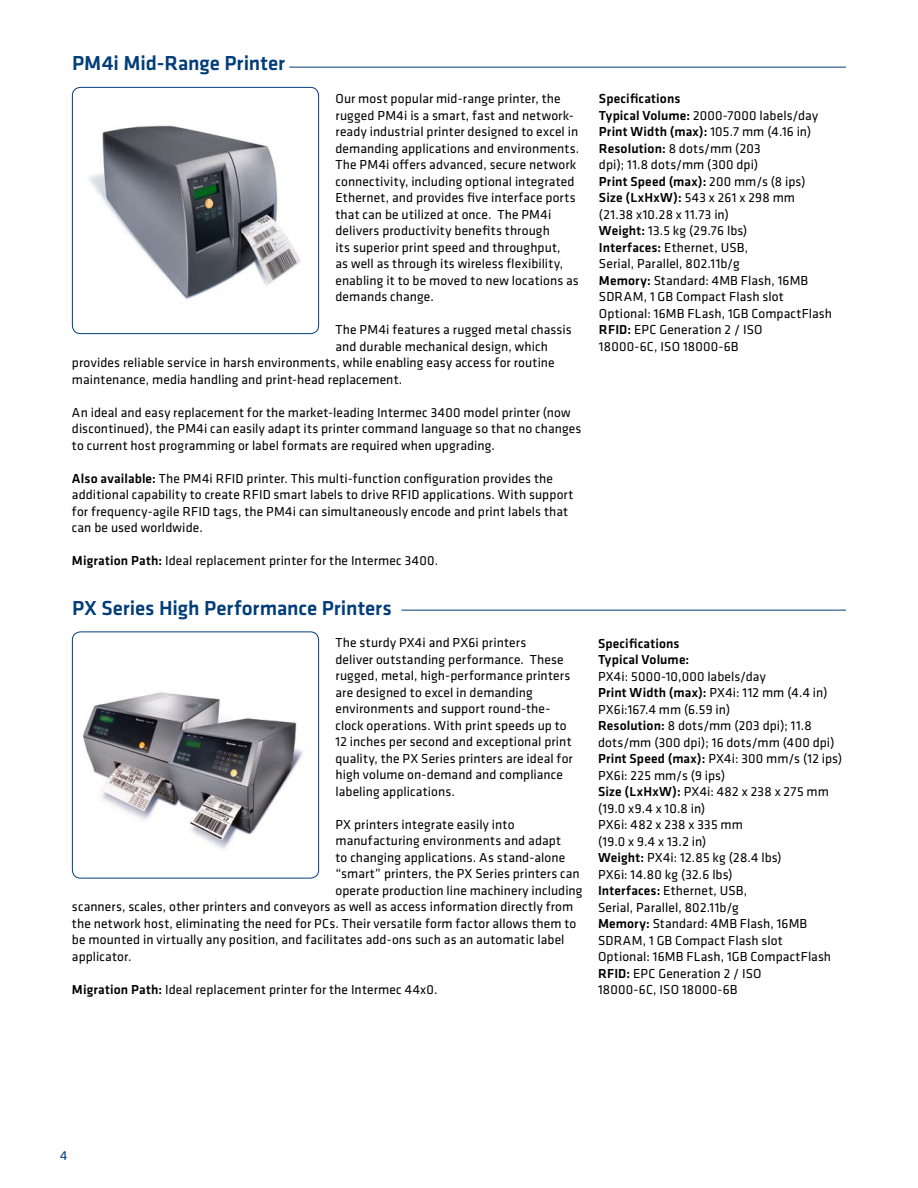
<style>
.page{position:relative;width:918px;height:1188px;background:#fff}
.page>*{position:absolute;margin:0;border:0;box-sizing:border-box;transform-origin:0 0}
.t1{font:500 21px "Klavika";color:#003d79}
.t2{font:13.5px/16.5px "Klavika";letter-spacing:.01em;color:#000}
.t3{font:500 13.5px/16.5px "Klavika";letter-spacing:.01em;color:#000}
.t4{font:13.5px "Klavika";color:#003d79}
.s1{font-weight:500}
</style>
<div class="page">
<div style="left:72px;top:87px;width:247px;height:247px;border:1px solid #003d79;border-radius:8px"></div>
<img style="left:89px;top:125px;width:212px;height:174px">
<div style="left:72px;top:632px;width:247px;height:247px;border:1px solid #003d79;border-radius:8px"></div>
<img style="left:82px;top:692px;width:221px;height:157px">
<hr style="left:289px;top:67px;width:557px;height:1px;background:#003d79">
<hr style="left:401px;top:610px;width:445px;height:1px;background:#003d79">
<h1 class="t1" style="left:72px;top:49px;width:215px">PM4i Mid-Range Printer</h1>
<p class="t2" style="left:336px;top:90px;width:245px">Our most popular mid-range printer, the rugged PM4i is a smart, fast and network&shy;ready industrial printer designed to excel in demanding applications and environments.<br>The PM4i offers advanced, secure network connectivity, including optional integrated Ethernet, and provides five interface ports that can be utilized at once. The PM4i delivers productivity benefits through<br>its superior print speed and throughput,<br>as well as through its wireless flexibility, enabling it to be moved to new locations as demands change.</p>
<p class="t2" style="left:336px;top:321px;width:238px">The PM4i features a rugged metal chassis</p>
<p class="t2" style="left:336px;top:337px;width:214px">and durable mechanical design, which</p>
<p class="t2" style="left:72px;top:354px;width:484px">provides reliable service in harsh environments, while enabling easy access for routine</p>
<p class="t2" style="left:72px;top:370px;width:332px">maintenance, media handling and print-head replacement.</p>
<p class="t2" style="left:72px;top:403px;width:511px">An ideal and easy replacement for the market-leading Intermec 3400 model printer (now discontinued), the PM4i can easily adapt its printer command language so that no changes to current host programming or label formats are required when upgrading.</p>
<p class="t2" style="left:72px;top:469px;width:503px"><span class="s1">Also available:</span> The PM4i RFID printer. This multi-function configuration provides the additional capability to create RFID smart labels to drive RFID applications. With support for frequency-agile RFID tags, the PM4i can simultaneously encode and print labels that can be used worldwide.</p>
<p class="t2" style="left:72px;top:552px;width:368px"><span class="s1">Migration Path:</span> Ideal replacement printer for the Intermec 3400.</p>
<h1 class="t1" style="left:72px;top:594px;width:321px">PX Series High Performance Printers</h1>
<p class="t2" style="left:336px;top:634px;width:239px">The sturdy PX4i and PX6i printers<br>deliver outstanding performance. These rugged, metal, high-performance printers are designed to excel in demanding environments and support round-the&shy;clock operations. With print speeds up to 12 inches per second and exceptional print quality, the PX Series printers are ideal for high volume on-demand and compliance labeling applications.</p>
<p class="t2" style="left:336px;top:816px;width:181px">PX printers integrate easily into</p>
<p class="t2" style="left:336px;top:832px;width:227px">manufacturing environments and adapt</p>
<p class="t2" style="left:336px;top:849px;width:231px">to changing applications. As stand-alone</p>
<p class="t2" style="left:336px;top:865px;width:246px">“smart” printers, the PX Series printers can</p>
<p class="t2" style="left:336px;top:882px;width:249px">operate production line machinery including</p>
<p class="t2" style="left:72px;top:898px;width:503px">scanners, scales, other printers and conveyors as well as access information directly from</p>
<p class="t2" style="left:72px;top:915px;width:506px">the network host, eliminating the need for PCs. Their versatile form factor allows them to</p>
<p class="t2" style="left:72px;top:931px;width:494px">be mounted in virtually any position, and facilitates add-ons such as an automatic label</p>
<p class="t2" style="left:72px;top:948px;width:61px">applicator.</p>
<p class="t2" style="left:72px;top:981px;width:367px"><span class="s1">Migration Path:</span> Ideal replacement printer for the Intermec 44x0.</p>
<p class="t2" style="left:599px;top:90px;width:235px"><span class="s1">Specifications<br>Typical Volume:</span> 2000-7000 labels/day<br><span class="s1">Print Width (max):</span> 105.7 mm (4.16 in)<br><span class="s1">Resolution:</span> 8 dots/mm (203<br>dpi); 11.8 dots/mm (300 dpi)<br><span class="s1">Print Speed (max):</span> 200 mm/s (8 ips)<br><span class="s1">Size (LxHxW):</span> 543 x 261 x 298 mm (21.38 x10.28 x 11.73 in)<br><span class="s1">Weight:</span> 13.5 kg (29.76 lbs)<br><span class="s1">Interfaces:</span> Ethernet, USB,<br>Serial, Parallel, 802.11b/g<br><span class="s1">Memory:</span> Standard: 4MB Flash, 16MB<br>SDRAM, 1 GB Compact Flash slot<br>Optional: 16MB FLash, 1GB CompactFlash<br><span class="s1">RFID:</span> EPC Generation 2 / ISO<br>18000-6C, ISO 18000-6B</p>
<p class="t3" style="left:598px;top:635px;width:93px">Specifications<br>Typical Volume:</p>
<p class="t2" style="left:598px;top:668px;width:246px">PX4i: 5000-10,000 labels/day<br><span class="s1">Print Width (max):</span> PX4i: 112 mm (4.4 in)<br>PX6i:167.4 mm (6.59 in)<br><span class="s1">Resolution:</span> 8 dots/mm (203 dpi); 11.8 dots/mm (300 dpi); 16 dots/mm (400 dpi)<br><span class="s1">Print Speed (max):</span> PX4i: 300 mm/s (12 ips)<br>PX6i: 225 mm/s (9 ips)<br><span class="s1">Size (LxHxW):</span> PX4i: 482 x 238 x 275 mm (19.0 x9.4 x 10.8 in)<br>PX6i: 482 x 238 x 335 mm<br>(19.0 x 9.4 x 13.2 in)<br><span class="s1">Weight:</span> PX4i: 12.85 kg (28.4 lbs)<br>PX6i: 14.80 kg (32.6 lbs)<br><span class="s1">Interfaces:</span> Ethernet, USB,<br>Serial, Parallel, 802.11b/g<br><span class="s1">Memory:</span> Standard: 4MB Flash, 16MB<br>SDRAM, 1 GB Compact Flash slot<br>Optional: 16MB FLash, 1GB CompactFlash<br><span class="s1">RFID:</span> EPC Generation 2 / ISO<br>18000-6C, ISO 18000-6B</p>
<p class="t4" style="left:60px;top:1146px;width:9px">4</p>
</div>
